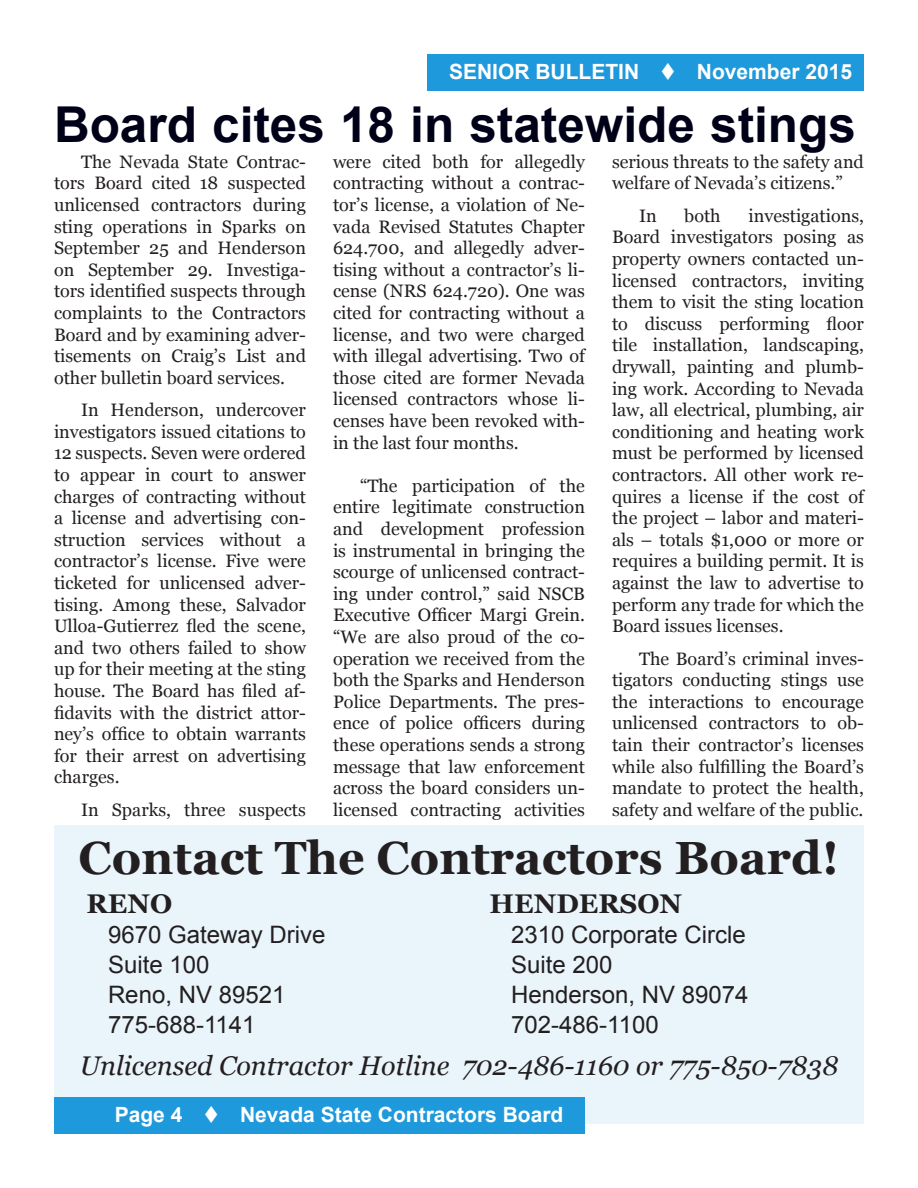
<style>
.page{position:relative;width:918px;height:1188px;background:#fff}
.page>*{position:absolute;margin:0;border:0;box-sizing:border-box;transform-origin:0 0}
.subhead_1{font:700 49.5px "Arial";color:#000118}
.sidebar{font:700 46.5px "Georgia";color:#231f20}
.t1{font:italic 27px "Georgia";color:#231f20}
.sidebar-2{font:700 27px "Georgia";color:#231f20}
.sidebar-3{font:24px "Arial";color:#231f20}
.t2{font:700 21px "Arial";color:#fff}
.body_copy{font:18px/21.6px "Georgia";color:#231f20;text-align:justify}
</style>
<div class="page">
<div style="left:54px;top:825px;width:810px;height:86px;background:#e9f5fb"></div>
<div style="left:54px;top:881px;width:810px;height:243px;background:#e9f5fb"></div>
<div style="left:54px;top:1097px;width:531px;height:37px;background:#1e99dc"></div>
<div style="left:428px;top:54px;width:436px;height:37px;background:#1e99dc"></div>
<p class="t2" style="left:449px;top:58px;width:405px">SENIOR BULLETIN ▼ November 2015</p>
<p class="subhead_1" style="left:54px;top:91px;width:803px">Board cites 18 in statewide stings</p>
<p class="body_copy" style="left:54px;top:151px;width:254px;text-indent:27px">The Nevada State Contrac&shy;tors Board cited 18 suspected unlicensed contractors during sting operations in Sparks on September 25 and Henderson on September 29. Investiga&shy;tors identified suspects through complaints to the Contractors Board and by examining adver&shy;tisements on Craig’s List and other bulletin board services.</p>
<p class="body_copy" style="left:54px;top:400px;width:254px;text-indent:27px">In Henderson, undercover investigators issued citations to 12 suspects. Seven were ordered to appear in court to answer charges of contracting without a license and advertising con&shy;struction services without a contractor’s license. Five were ticketed for unlicensed adver&shy;tising. Among these, Salvador Ulloa-Gutierrez fled the scene, and two others failed to show up for their meeting at the sting house. The Board has filed af&shy;fidavits with the district attor&shy;ney’s office to obtain warrants for their arrest on advertising charges.</p>
<p class="body_copy" style="left:81px;top:799px;width:226px">In Sparks, three suspects</p>
<p class="body_copy" style="left:333px;top:151px;width:253px">were cited both for allegedly contracting without a contrac&shy;tor’s license, a violation of Ne&shy;vada Revised Statutes Chapter 624.700, and allegedly adver&shy;tising without a contractor’s li&shy;cense (NRS 624.720). One was cited for contracting without a license, and two were charged with illegal advertising. Two of those cited are former Nevada licensed contractors whose li&shy;censes have been revoked with&shy;in the last four months.</p>
<p class="body_copy" style="left:333px;top:475px;width:254px;text-indent:27px">“The participation of the entire legitimate construction and development profession is instrumental in bringing the scourge of unlicensed contract&shy;ing under control,” said NSCB Executive Officer Margi Grein. “We are also proud of the co&shy;operation we received from the both the Sparks and Henderson Police Departments. The pres&shy;ence of police officers during these operations sends a strong message that law enforcement across the board considers un&shy;licensed contracting activities</p>
<p class="body_copy" style="left:612px;top:151px;width:253px">serious threats to the safety and welfare of Nevada’s citizens.”</p>
<p class="body_copy" style="left:639px;top:205px;width:19px">In</p>
<p class="body_copy" style="left:684px;top:205px;width:38px">both</p>
<p class="body_copy" style="left:612px;top:205px;width:254px;text-indent:136px">investigations, Board investigators posing as property owners contacted un&shy;licensed contractors, inviting them to visit the sting location to discuss performing floor tile installation, landscaping, drywall, painting and plumb&shy;ing work. According to Nevada law, all electrical, plumbing, air conditioning and heating work must be performed by licensed contractors. All other work re&shy;quires a license if the cost of the project – labor and materi&shy;als – totals $1,000 or more or requires a building permit. It is against the law to advertise to perform any trade for which the Board issues licenses.</p>
<p class="body_copy" style="left:612px;top:648px;width:254px;text-indent:27px">The Board’s criminal inves&shy;tigators conducting stings use the interactions to encourage unlicensed contractors to ob&shy;tain their contractor’s licenses while also fulfilling the Board’s mandate to protect the health, safety and welfare of the public.</p>
<p class="sidebar" style="left:79px;top:828px;width:762px">Contact The Contractors Board!</p>
<p class="sidebar-2" style="left:86px;top:886px;width:87px">RENO</p>
<p class="sidebar-3" style="left:108px;top:918px;width:219px">9670 Gateway Drive</p>
<p class="sidebar-3" style="left:108px;top:948px;width:103px">Suite 100</p>
<p class="sidebar-3" style="left:108px;top:978px;width:179px">Reno, NV 89521</p>
<p class="sidebar-3" style="left:108px;top:1008px;width:149px">775-688-1141</p>
<p class="sidebar-2" style="left:490px;top:886px;width:194px">HENDERSON</p>
<p class="sidebar-3" style="left:511px;top:918px;width:236px">2310 Corporate Circle</p>
<p class="sidebar-3" style="left:511px;top:948px;width:103px">Suite 200</p>
<p class="sidebar-3" style="left:511px;top:978px;width:239px">Henderson, NV 89074</p>
<p class="sidebar-3" style="left:511px;top:1008px;width:149px">702-486-1100</p>
<p class="t1" style="left:80px;top:1049px;width:760px">Unlicensed Contractor Hotline 702-486-1160 or 775-850-7838</p>
<p class="t2" style="left:115px;top:1101px;width:450px">Page 4 ▼ Nevada State Contractors Board</p>
</div>
